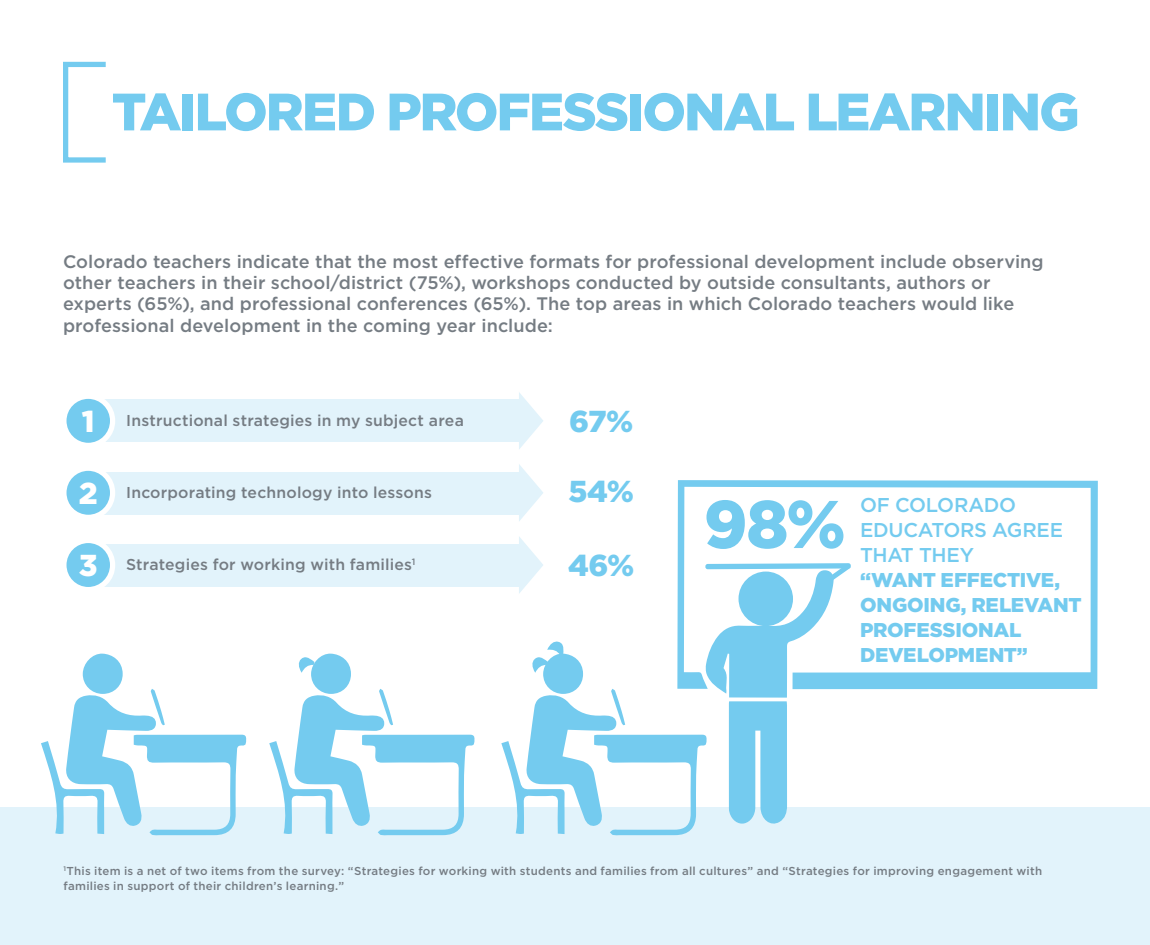
<style>
.page{position:relative;width:1150px;height:945px;background:#fff}
.page>*{position:absolute;margin:0;border:0;box-sizing:border-box;transform-origin:0 0}
.t1{font:900 67.38px "Gotham";color:#74cbef}
.t2{font:900 52.5px "Gotham";letter-spacing:-.035em;color:#74cbef}
.t3{font:900 30.28px "Gotham";color:#74cbef}
.t4{font:900 30.28px "Gotham";color:#fff}
.t5{font:900 19.95px/25px "Gotham";letter-spacing:-.01em;color:#74cbef}
.t6{font:500 19.95px/25px "Gotham";letter-spacing:-.015em;color:#74cbef}
.t7{font:500 18.03px/21.3px "Gotham";letter-spacing:.005em;color:#757c83}
.t8{font:500 15.75px "Gotham";letter-spacing:.01em;color:#757c83}
.t9{font:500 11.55px/14.9px "Gotham";letter-spacing:.02em;color:#757c83}
</style>
<div class="page">
<div style="left:0;top:808px;width:1150px;height:137px;background:#e2f3fb"></div>
<div style="left:99px;top:399px;width:425px;height:43px;background:#e2f3fb"></div>
<div style="left:99px;top:472px;width:425px;height:42px;background:#e2f3fb"></div>
<div style="left:99px;top:544px;width:425px;height:42px;background:#e2f3fb"></div>
<div style="left:64px;top:396px;width:49px;height:49px;background:#74cbef;border-radius:50%"></div>
<div style="left:61px;top:394px;width:54px;height:54px;border:5px solid #fff;border-radius:50%"></div>
<div style="left:64px;top:468px;width:49px;height:49px;background:#74cbef;border-radius:50%"></div>
<div style="left:61px;top:466px;width:54px;height:54px;border:5px solid #fff;border-radius:50%"></div>
<div style="left:64px;top:540px;width:49px;height:50px;background:#74cbef;border-radius:50%"></div>
<div style="left:61px;top:538px;width:54px;height:54px;border:5px solid #fff;border-radius:50%"></div>
<svg style="left:519px;top:392px;width:24px;height:57px"></svg>
<svg style="left:519px;top:464px;width:24px;height:57px"></svg>
<div style="left:311px;top:653px;width:40px;height:41px;background:#74cbef;border-radius:50%"></div>
<svg style="left:269px;top:689px;width:206px;height:146px"></svg>
<div style="left:83px;top:653px;width:40px;height:41px;background:#74cbef;border-radius:50%"></div>
<svg style="left:41px;top:689px;width:206px;height:146px"></svg>
<svg style="left:298px;top:657px;width:16px;height:16px"></svg>
<svg style="left:677px;top:480px;width:421px;height:209px"></svg>
<svg style="left:501px;top:536px;width:351px;height:299px"></svg>
<div style="left:63px;top:62px;width:45px;height:101px;border:5px solid #74cbef"></div>
<h2 class="t2" style="left:112px;top:81px;width:969px">TAILORED PROFESSIONAL LEARNING</h2>
<p class="t7" style="left:63px;top:250px;width:982px">Colorado teachers indicate that the most effective formats for professional development include observing other teachers in their school/district (75%), workshops conducted by outside consultants, authors or experts (65%), and professional conferences (65%). The top areas in which Colorado teachers would like professional development in the coming year include:</p>
<h3 class="t4" style="left:82px;top:403px;width:14px">1</h3>
<p class="t8" style="left:126px;top:411px;width:339px">Instructional strategies in my subject area</p>
<h3 class="t3" style="left:569px;top:403px;width:66px">67%</h3>
<h3 class="t4" style="left:79px;top:475px;width:20px">2</h3>
<h3 class="t4" style="left:79px;top:548px;width:20px">3</h3>
<p class="t8" style="left:126px;top:484px;width:307px">Incorporating technology into lessons</p>
<p class="t8" style="left:126px;top:555px;width:291px">Strategies for working with families<sup>1</sup></p>
<h3 class="t3" style="left:568px;top:474px;width:67px">54%</h3>
<h3 class="t3" style="left:568px;top:548px;width:68px">46%</h3>
<h1 class="t1" style="left:703px;top:485px;width:144px">98%</h1>
<p class="t6" style="left:860px;top:492px;width:204px">OF COLORADO<br>EDUCATORS AGREE<br>THAT THEY</p>
<p class="t5" style="left:860px;top:567px;width:223px">“WANT EFFECTIVE,<br>ONGOING, RELEVANT<br>PROFESSIONAL<br>DEVELOPMENT”</p>
<p class="t9" style="left:64px;top:863px;width:980px"><sup>1</sup>This item is a net of two items from the survey: “Strategies for working with students and families from all cultures” and “Strategies for improving engagement with families in support of their children’s learning.”</p>
</div>
